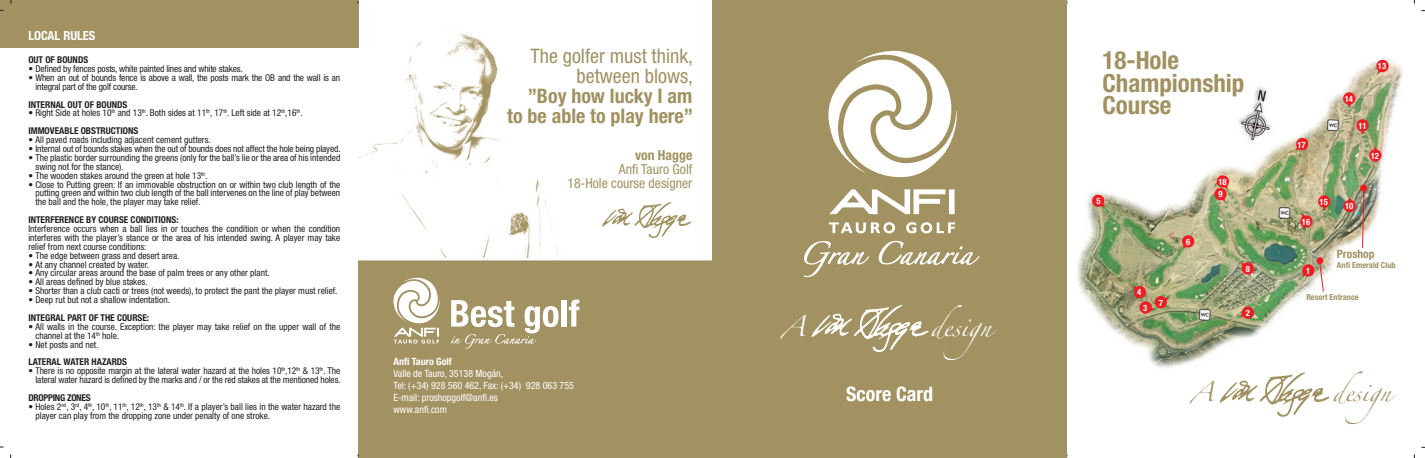
<style>
.page{position:relative;width:1425px;height:458px;background:#fff}
.page>*{position:absolute;margin:0;border:0;box-sizing:border-box;transform-origin:0 0}
.t1{font:700 condensed 25px "Helvetica Neue LT Std";color:#a29161}
.t2{font:700 condensed 20px "Helvetica Neue LT Std";color:#a29161}
.t3{font:condensed 20px "Helvetica Neue LT Std";color:#a29161}
.t4{font:700 condensed 20px "Helvetica Neue LT Std";color:#fff}
.t5{font:18.25px "Zapfino";color:#fff}
.t6{font:17.5px "Zapfino";color:#a29161}
.t7{font:condensed 13.75px "Helvetica Neue LT Std";color:#a29161}
.t8{font:700 condensed 13.75px "Helvetica Neue LT Std";color:#a29161}
.t9{font:700 condensed 12.5px "Helvetica Neue LT Std";color:#fff}
.t10{font:700 condensed 11.5px "Helvetica Neue LT Std";color:#a29161}
.t11{font:condensed 10px "Helvetica Neue LT Std";color:#fff}
.t12{font:700 condensed 10px "Helvetica Neue LT Std";color:#fff}
.t13{font:condensed 9.38px/8.9px "Helvetica Neue LT Std";color:#231f20}
.t14{font:700 condensed 9.38px "Helvetica Neue LT Std";color:#231f20}
.t15{font:700 condensed 9.38px "Helvetica Neue LT Std";letter-spacing:-.025em;color:#231f20}
.t16{font:700 condensed 8.62px "Helvetica Neue LT Std";color:#fff}
.t17{font:700 condensed 8.25px "Helvetica Neue LT Std";color:#a29161}
</style>
<div class="page">
<div style="left:358px;top:0;width:354px;height:457px;background:#a29161"></div>
<div style="left:358px;top:0;width:354px;height:257px;background:#fff"></div>
<div style="left:0;top:0;width:358px;height:48px;background:#a29161"></div>
<svg style="left:451px;top:300px;width:107px;height:48px"></svg>
<div style="left:561px;top:300px;width:5px;height:26px;background:#fff"></div>
<svg style="left:568px;top:299px;width:11px;height:27px"></svg>
<svg style="left:393px;top:277px;width:47px;height:66px"></svg>
<img style="left:1076px;top:60px;width:326px;height:308px">
<svg style="left:1219px;top:372px;width:110px;height:44px"></svg>
<svg style="left:1369px;top:146px;width:12px;height:15px"></svg>
<svg style="left:1343px;top:197px;width:12px;height:15px"></svg>
<svg style="left:1240px;top:261px;width:14px;height:14px"></svg>
<svg style="left:1181px;top:234px;width:14px;height:14px"></svg>
<svg style="left:1091px;top:194px;width:13px;height:13px"></svg>
<svg style="left:1133px;top:285px;width:35px;height:29px"></svg>
<svg style="left:1239px;top:305px;width:15px;height:14px"></svg>
<svg style="left:1356px;top:119px;width:12px;height:15px"></svg>
<svg style="left:1375px;top:59px;width:14px;height:15px"></svg>
<svg style="left:1343px;top:92px;width:12px;height:15px"></svg>
<svg style="left:1299px;top:195px;width:31px;height:33px"></svg>
<svg style="left:1295px;top:137px;width:13px;height:13px"></svg>
<svg style="left:1213px;top:174px;width:16px;height:27px"></svg>
<svg style="left:1362px;top:191px;width:2px;height:57px"></svg>
<div style="left:1360px;top:184px;width:7px;height:7px;background:#ee1d23;border-radius:50%"></div>
<svg style="left:1301px;top:261px;width:22px;height:30px"></svg>
<div style="left:1316px;top:257px;width:7px;height:7px;background:#ee1d23;border-radius:50%"></div>
<hr style="left:358px;top:257px;width:354px;height:3px;background:#fff">
<svg style="left:602px;top:202px;width:89px;height:36px;background:#ece9df"></svg>
<div style="left:712px;top:0;width:355px;height:457px;background:#a29161"></div>
<svg style="left:804px;top:240px;width:175px;height:37px"></svg>
<svg style="left:828px;top:50px;width:128px;height:128px"></svg>
<svg style="left:829px;top:189px;width:125px;height:25px"></svg>
<svg style="left:829px;top:222px;width:66px;height:11px"></svg>
<svg style="left:906px;top:222px;width:49px;height:11px"></svg>
<svg style="left:811px;top:305px;width:117px;height:47px"></svg>
<p class="t9" style="left:28px;top:27px;width:69px">LOCAL RULES</p>
<p class="t14" style="left:28px;top:54px;width:61px">OUT OF BOUNDS</p>
<p class="t13" style="left:28px;top:64px;width:216px">• Defined by fences posts, white painted lines and white stakes.</p>
<p class="t13" style="left:35px;top:73px;width:306px;text-indent:-7px">• When an out of bounds fence is above a wall, the posts mark the OB and the wall is an integral part of the golf course.</p>
<p class="t14" style="left:28px;top:98px;width:101px">INTERNAL OUT OF BOUNDS</p>
<p class="t13" style="left:28px;top:108px;width:276px">• Right Side at holes 10<sup>th</sup> and 13<sup>th</sup>. Both sides at 11<sup>th</sup>, 17<sup>th</sup>. Left side at 12<sup>th</sup>,16<sup>th</sup>.</p>
<p class="t14" style="left:28px;top:125px;width:111px">IMMOVEABLE OBSTRUCTIONS</p>
<p class="t13" style="left:28px;top:135px;width:184px">• All paved roads including adjacent cement gutters.</p>
<p class="t13" style="left:28px;top:144px;width:314px">• Internal out of bounds stakes when the out of bounds does not affect the hole being played.</p>
<p class="t13" style="left:35px;top:153px;width:306px;text-indent:-7px">• The plastic border surrounding the greens (only for the ball’s lie or the area of his intended swing not for the stance).</p>
<p class="t13" style="left:28px;top:170px;width:181px">• The wooden stakes around the green at hole 13<sup>th</sup>.</p>
<p class="t13" style="left:35px;top:179px;width:306px;text-align:justify;text-indent:-7px">• Close to Putting green: If an immovable obstruction on or within two club length of the putting green and within two club length of the ball intervenes on the line of play between the ball and the hole, the player may take relief.</p>
<p class="t14" style="left:28px;top:214px;width:152px">INTERFERENCE BY COURSE CONDITIONS:</p>
<p class="t13" style="left:28px;top:224px;width:313px;text-align:justify">Interference occurs when a ball lies in or touches the condition or when the condition interferes with the player’s stance or the area of his intended swing. A player may take relief from next course conditions:</p>
<p class="t13" style="left:28px;top:250px;width:153px">• The edge between grass and desert area.</p>
<p class="t13" style="left:28px;top:259px;width:122px">• At any channel created by water.</p>
<p class="t13" style="left:28px;top:268px;width:243px">• Any circular areas around the base of palm trees or any other plant.</p>
<p class="t13" style="left:28px;top:277px;width:121px">• All areas defined by blue stakes.</p>
<p class="t13" style="left:28px;top:286px;width:311px">• Shorter than a club cacti or trees (not weeds), to protect the pant the player must relief.</p>
<p class="t13" style="left:28px;top:295px;width:143px">• Deep rut but not a shallow indentation.</p>
<p class="t14" style="left:28px;top:311px;width:122px">INTEGRAL PART OF THE COURSE:</p>
<p class="t13" style="left:35px;top:321px;width:306px;text-indent:-7px">• All walls in the course. Exception: the player may take relief on the upper wall of the channel at the 14<sup>th</sup> hole.</p>
<p class="t13" style="left:28px;top:339px;width:72px">• Net posts and net.</p>
<p class="t14" style="left:28px;top:356px;width:100px">LATERAL WATER HAZARDS</p>
<p class="t13" style="left:28px;top:366px;width:314px;text-align:right">• There is no opposite margin at the lateral water hazard at the holes 10<sup>th</sup>,12<sup>th</sup> &amp; 13<sup>th</sup>. The lateral water hazard is defined by the marks and / or the red stakes at the mentioned holes.</p>
<p class="t15" style="left:28px;top:391px;width:64px">DROPPING ZONES</p>
<p class="t13" style="left:35px;top:401px;width:306px;text-indent:-7px">• Holes 2<sup>nd</sup>, 3<sup>rd</sup>, 4<sup>th</sup>, 10<sup>th</sup>, 11<sup>th</sup>, 12<sup>th</sup>, 13<sup>th</sup> &amp; 14<sup>th</sup>. If a player’s ball lies in the water hazard the player can play from the dropping zone under penalty of one stroke.</p>
<p class="t3" style="left:530px;top:44px;width:164px">The golfer must think,</p>
<p class="t3" style="left:576px;top:64px;width:118px">between blows,</p>
<p class="t2" style="left:527px;top:84px;width:166px">”Boy how lucky I am</p>
<p class="t2" style="left:507px;top:104px;width:187px">to be able to play here”</p>
<p class="t8" style="left:635px;top:147px;width:59px">von Hagge</p>
<p class="t7" style="left:619px;top:161px;width:75px">Anfi Tauro Golf</p>
<p class="t7" style="left:567px;top:175px;width:126px">18-Hole course designer</p>
<p class="t12" style="left:393px;top:354px;width:60px">Anfi Tauro Golf</p>
<p class="t11" style="left:393px;top:367px;width:111px">Valle de Tauro, 35138 Mogán,</p>
<p class="t11" style="left:393px;top:379px;width:182px">Tel: (+34) 928 560 462, Fax: (+34) 928 063 755</p>
<p class="t11" style="left:393px;top:391px;width:106px">E-mail: proshopgolf@anfi.es</p>
<p class="t11" style="left:393px;top:403px;width:55px">www.anfi.com</p>
<p class="t5" style="left:781px;top:319px;width:26px">A</p>
<p class="t5" style="left:930px;top:319px;width:78px">design</p>
<p class="t4" style="left:846px;top:381px;width:88px">Score Card</p>
<p class="t1" style="left:1102px;top:45px;width:78px">18-Hole</p>
<p class="t1" style="left:1102px;top:68px;width:143px">Championship</p>
<p class="t1" style="left:1102px;top:90px;width:70px">Course</p>
<p class="t16" style="left:1096px;top:195px;width:6px">5</p>
<p class="t16" style="left:1137px;top:286px;width:6px">4</p>
<p class="t16" style="left:1143px;top:302px;width:6px">3</p>
<p class="t16" style="left:1158px;top:297px;width:6px">7</p>
<p class="t16" style="left:1186px;top:236px;width:6px">6</p>
<p class="t16" style="left:1218px;top:176px;width:10px">18</p>
<p class="t16" style="left:1218px;top:188px;width:6px">9</p>
<p class="t16" style="left:1245px;top:263px;width:6px">8</p>
<p class="t16" style="left:1245px;top:307px;width:6px">2</p>
<p class="t16" style="left:1297px;top:139px;width:10px">17</p>
<p class="t16" style="left:1301px;top:216px;width:10px">16</p>
<p class="t16" style="left:1319px;top:196px;width:10px">15</p>
<p class="t16" style="left:1344px;top:93px;width:10px">14</p>
<p class="t16" style="left:1358px;top:120px;width:10px">11</p>
<p class="t16" style="left:1377px;top:61px;width:10px">13</p>
<p class="t16" style="left:1345px;top:200px;width:10px">10</p>
<p class="t16" style="left:1370px;top:150px;width:10px">12</p>
<p class="t10" style="left:1336px;top:246px;width:39px">Proshop</p>
<p class="t17" style="left:1336px;top:259px;width:60px">Anfi Emerald Club</p>
<p class="t17" style="left:1306px;top:292px;width:54px">Resort Entrance</p>
<p class="t16" style="left:1305px;top:265px;width:6px">1</p>
<p class="t6" style="left:1190px;top:384px;width:25px">A</p>
<p class="t6" style="left:1332px;top:384px;width:75px">design</p>
</div>
